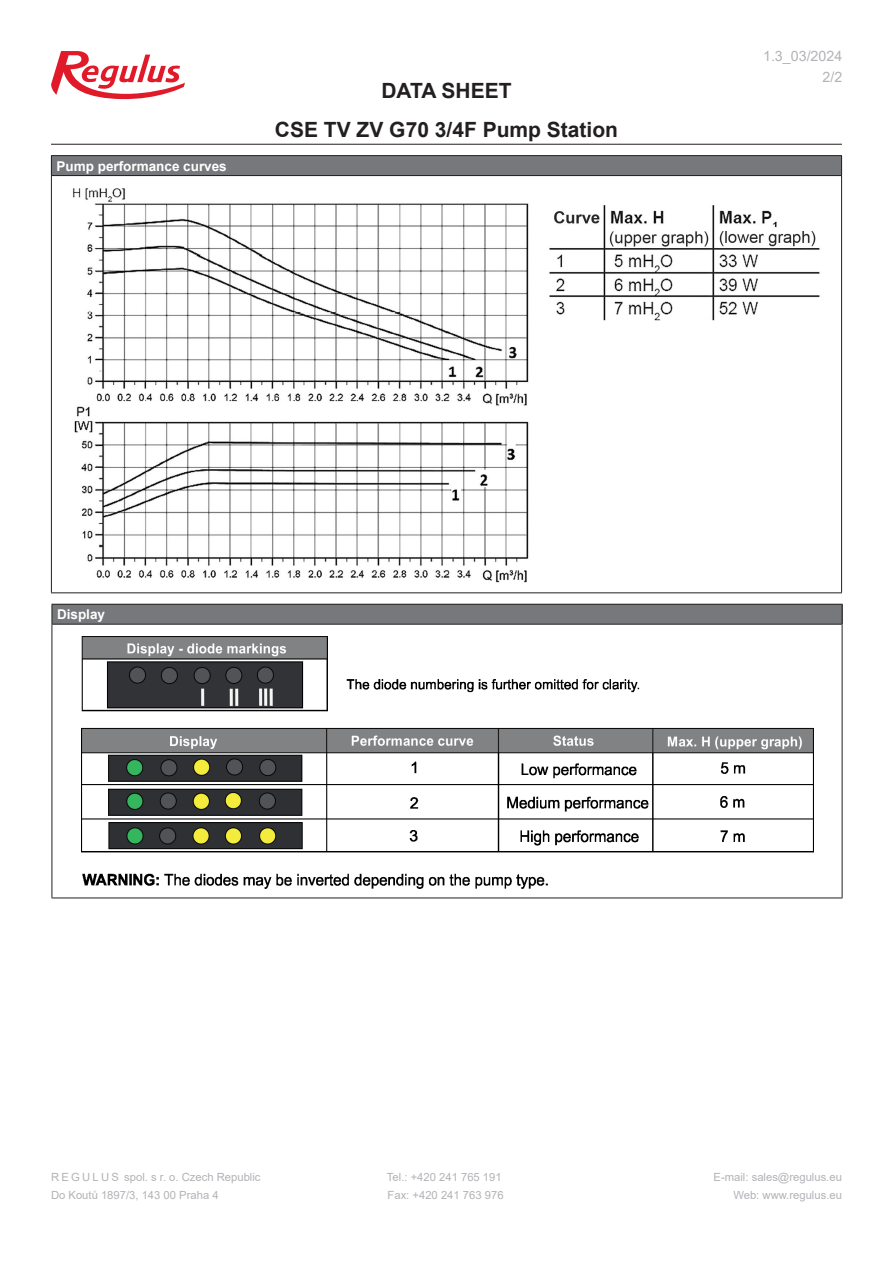
<style>
.page{position:relative;width:893px;height:1263px;background:#fff}
.page>*{position:absolute;margin:0;border:0;box-sizing:border-box;transform-origin:0 0}
.t1{font:700 21px "Arial";color:#231f20}
.t2{font:14.25px "Arial";color:#b2b3b7}
.t3{font:700 13.5px "Arial";color:#fff}
.t4{font:11.25px "Arial";color:#b2b3b7}
</style>
<div class="page">
<svg style="left:51px;top:51px;width:134px;height:48px"></svg>
<hr style="left:51px;top:144px;width:791px;height:1px;background:#231f20">
<div style="left:51px;top:156px;width:791px;height:20px;background:#76787b"></div>
<svg style="left:841px;top:156px;width:1px;height:19px"></svg>
<hr style="left:51px;top:155px;width:791px;height:1px;background:#231f20">
<svg style="left:51px;top:156px;width:1px;height:19px"></svg>
<hr style="left:51px;top:175px;width:791px;height:1px;background:#231f20">
<hr style="left:51px;top:176px;width:1px;height:416px;background:#231f20">
<hr style="left:51px;top:592px;width:791px;height:1px;background:#231f20">
<hr style="left:841px;top:176px;width:1px;height:416px;background:#231f20">
<img style="left:72px;top:188px;width:748px;height:395px">
<div style="left:52px;top:604px;width:790px;height:20px;background:#76787b"></div>
<svg style="left:842px;top:605px;width:1px;height:19px"></svg>
<hr style="left:52px;top:604px;width:790px;height:1px;background:#231f20">
<svg style="left:52px;top:605px;width:1px;height:19px"></svg>
<hr style="left:52px;top:624px;width:790px;height:1px;background:#231f20">
<hr style="left:52px;top:625px;width:1px;height:272px;background:#231f20">
<hr style="left:52px;top:897px;width:790px;height:1px;background:#231f20">
<hr style="left:842px;top:625px;width:1px;height:272px;background:#231f20">
<img style="left:82px;top:637px;width:732px;height:251px">
<p class="t3" style="left:57px;top:156px;width:172px">Pump performance curves</p>
<p class="t1" style="left:381px;top:76px;width:132px">DATA SHEET</p>
<p class="t1" style="left:275px;top:115px;width:345px">CSE TV ZV G70 3/4F Pump Station</p>
<p class="t2" style="left:763px;top:47px;width:81px">1.3_03/2024</p>
<p class="t2" style="left:822px;top:68px;width:21px">2/2</p>
<p class="t3" style="left:57px;top:605px;width:50px">Display</p>
<p class="t4" style="left:51px;top:1169px;width:211px">R E G U L U S spol. s r. o. Czech Republic</p>
<p class="t4" style="left:387px;top:1169px;width:116px">Tel.: +420 241 765 191</p>
<p class="t4" style="left:714px;top:1169px;width:130px">E-mail: sales@regulus.eu</p>
<p class="t4" style="left:51px;top:1187px;width:169px">Do Koutů 1897/3, 143 00 Praha 4</p>
<p class="t4" style="left:388px;top:1187px;width:118px">Fax: +420 241 763 976</p>
<p class="t4" style="left:733px;top:1187px;width:110px">Web: www.regulus.eu</p>
</div>
